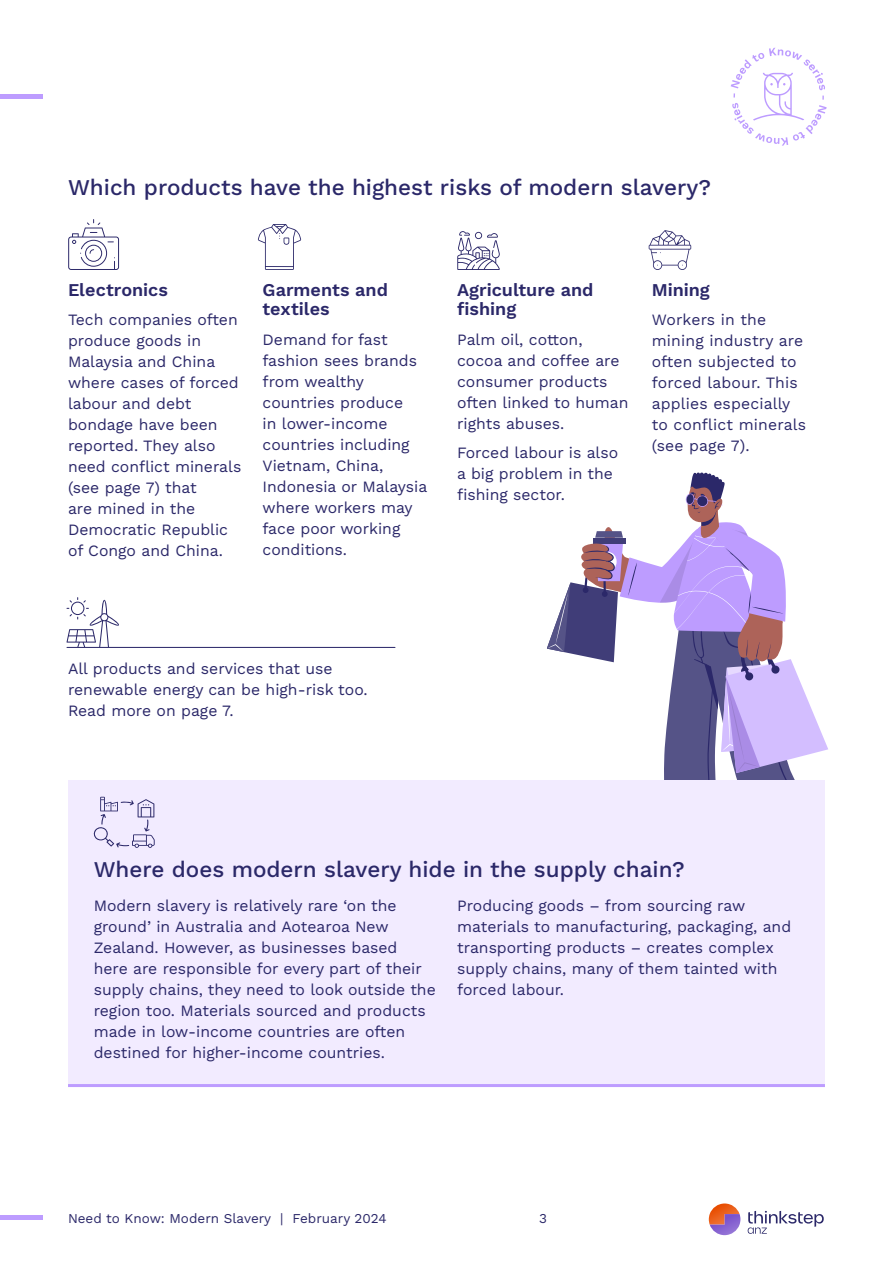
<style>
.page{position:relative;width:893px;height:1263px;background:#fff}
.page>*{position:absolute;margin:0;border:0;box-sizing:border-box;transform-origin:0 0}
.t1{font:500 22.5px "Work Sans";color:#2b2869}
.t2{font:600 18px/19.5px "Work Sans";color:#2b2869}
.t3{font:15.75px/21px "Work Sans";color:#2b2869}
.t4{font:13.5px "Work Sans";color:#2b2869}
</style>
<div class="page">
<svg style="left:547px;top:472px;width:281px;height:308px"></svg>
<div style="left:68px;top:780px;width:757px;height:307px;background:#f2ebff"></div>
<svg style="left:649px;top:230px;width:42px;height:40px"></svg>
<svg style="left:68px;top:219px;width:51px;height:51px"></svg>
<svg style="left:457px;top:231px;width:43px;height:39px"></svg>
<svg style="left:258px;top:224px;width:43px;height:46px"></svg>
<svg style="left:67px;top:597px;width:328px;height:51px"></svg>
<svg style="left:93px;top:797px;width:62px;height:51px"></svg>
<hr style="left:68px;top:1084px;width:757px;height:3px;background:#bd9cff">
<hr style="left:0;top:95px;width:42px;height:4px;background:#bd9cff">
<hr style="left:0;top:1216px;width:42px;height:4px;background:#bd9cff">
<svg style="left:731px;top:48px;width:96px;height:98px"></svg>
<svg style="left:709px;top:1203px;width:31px;height:32px"></svg>
<svg style="left:748px;top:1211px;width:76px;height:23px"></svg>
<h1 class="t1" style="left:68px;top:171px;width:645px">Which products have the highest risks of modern slavery?</h1>
<p class="t2" style="left:68px;top:279px;width:102px">Electronics</p>
<p class="t3" style="left:68px;top:309px;width:175px">Tech companies often produce goods in<br>Malaysia and China where cases of forced labour and debt bondage have been reported. They also need conflict minerals (see page 7) that<br>are mined in the<br>Democratic Republic of Congo and China.</p>
<p class="t2" style="left:263px;top:279px;width:127px">Garments and textiles</p>
<p class="t3" style="left:263px;top:328px;width:166px">Demand for fast fashion sees brands from wealthy countries produce<br>in lower-income countries including<br>Vietnam, China,<br>Indonesia or Malaysia where workers may face poor working conditions.</p>
<p class="t2" style="left:457px;top:279px;width:138px">Agriculture and fishing</p>
<p class="t3" style="left:457px;top:328px;width:173px">Palm oil, cotton, cocoa and coffee are consumer products often linked to human rights abuses.</p>
<p class="t3" style="left:457px;top:442px;width:163px">Forced labour is also a big problem in the fishing sector.</p>
<p class="t2" style="left:652px;top:279px;width:60px">Mining</p>
<p class="t3" style="left:652px;top:309px;width:156px">Workers in the mining industry are often subjected to forced labour. This applies especially to conflict minerals (see page 7).</p>
<p class="t3" style="left:68px;top:658px;width:301px">All products and services that use renewable energy can be high-risk too.<br>Read more on page 7.</p>
<h1 class="t1" style="left:94px;top:852px;width:593px">Where does modern slavery hide in the supply chain?</h1>
<p class="t3" style="left:94px;top:894px;width:344px">Modern slavery is relatively rare ‘on the ground’ in Australia and Aotearoa New Zealand. However, as businesses based<br>here are responsible for every part of their supply chains, they need to look outside the region too. Materials sourced and products made in low-income countries are often destined for higher-income countries.</p>
<p class="t3" style="left:457px;top:894px;width:335px">Producing goods – from sourcing raw materials to manufacturing, packaging, and transporting products – creates complex supply chains, many of them tainted with forced labour.</p>
<p class="t4" style="left:68px;top:1208px;width:320px">Need to Know: Modern Slavery | February 2024</p>
<p class="t4" style="left:539px;top:1208px;width:9px">3</p>
</div>
